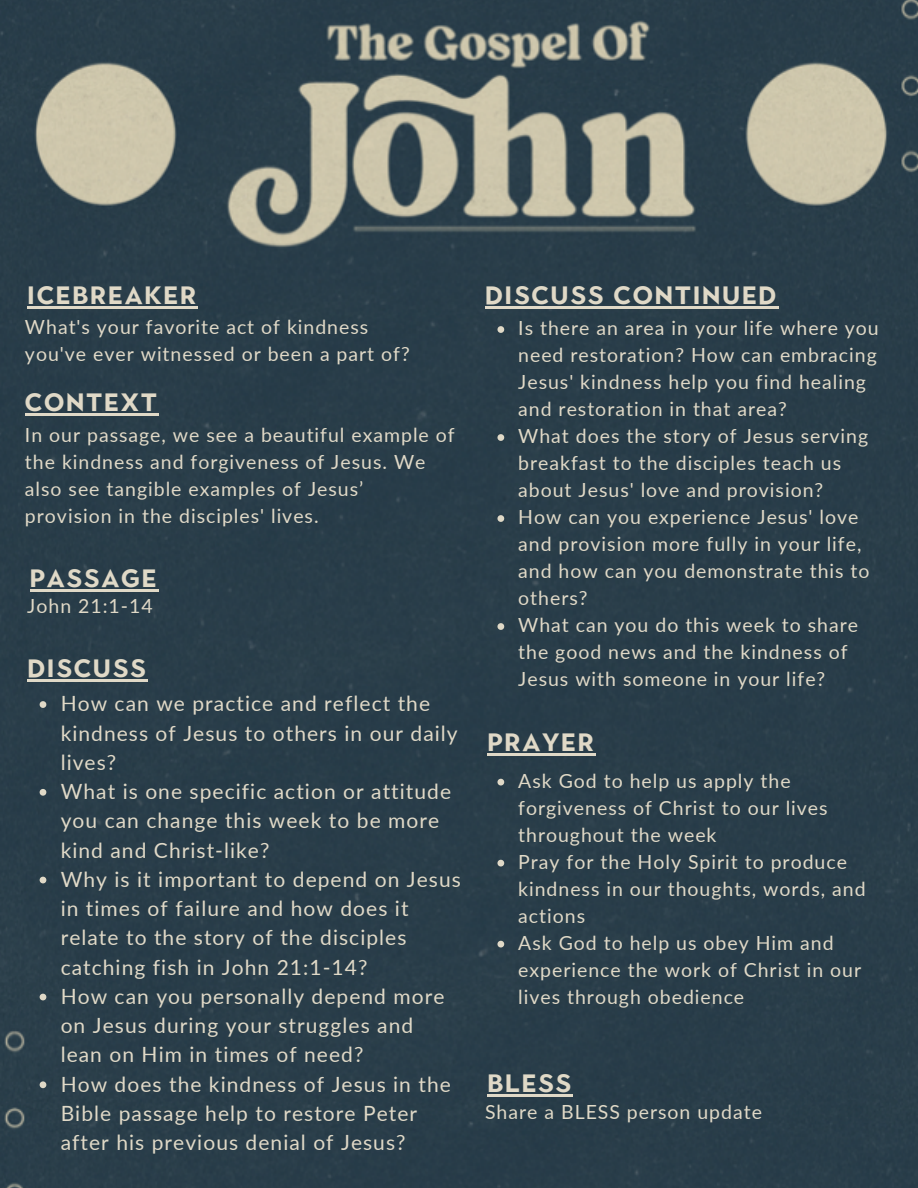
<style>
.page{position:relative;width:918px;height:1188px;background:#fff}
.page>*{position:absolute;margin:0;border:0;box-sizing:border-box;transform-origin:0 0}
.t1{font:700 25.05px "Town 10 Display";letter-spacing:.07em;color:#e0d9c7}
.t2{font:21px/29.2px "Lato";letter-spacing:.05em;color:#e0d9c7}
.t3{font:19.5px/27px "Lato";letter-spacing:.05em;color:#e0d9c7}
</style>
<div class="page">
<img style="left:0;top:0;width:918px;height:1188px">
<hr style="left:27px;top:306px;width:171px;height:3px;background:#e0d9c7">
<hr style="left:25px;top:414px;width:134px;height:2px;background:#e0d9c7">
<hr style="left:30px;top:589px;width:128px;height:2px;background:#e0d9c7">
<hr style="left:487px;top:754px;width:109px;height:2px;background:#e0d9c7">
<svg style="left:497px;top:779px;width:7px;height:7px"></svg>
<svg style="left:497px;top:860px;width:7px;height:7px"></svg>
<svg style="left:497px;top:941px;width:7px;height:7px"></svg>
<hr style="left:27px;top:679px;width:121px;height:3px;background:#e0d9c7">
<svg style="left:40px;top:701px;width:6px;height:7px"></svg>
<svg style="left:40px;top:789px;width:6px;height:7px"></svg>
<svg style="left:40px;top:877px;width:6px;height:6px"></svg>
<svg style="left:40px;top:994px;width:6px;height:6px"></svg>
<svg style="left:40px;top:1081px;width:6px;height:7px"></svg>
<hr style="left:485px;top:306px;width:293px;height:3px;background:#e0d9c7">
<svg style="left:497px;top:326px;width:7px;height:7px"></svg>
<svg style="left:497px;top:434px;width:7px;height:7px"></svg>
<svg style="left:497px;top:515px;width:7px;height:7px"></svg>
<svg style="left:497px;top:623px;width:7px;height:7px"></svg>
<hr style="left:487px;top:1094px;width:86px;height:3px;background:#e0d9c7">
<h1 class="t1" style="left:27px;top:280px;width:170px">ICEBREAKER</h1>
<p class="t3" style="left:25px;top:313px;width:386px">What's your favorite act of kindness you've ever witnessed or been a part of?</p>
<h1 class="t1" style="left:25px;top:388px;width:134px">CONTEXT</h1>
<p class="t3" style="left:25px;top:421px;width:431px">In our passage, we see a beautiful example of the kindness and forgiveness of Jesus. We also see tangible examples of Jesus’ provision in the disciples' lives.</p>
<h1 class="t1" style="left:30px;top:563px;width:128px">PASSAGE</h1>
<p class="t3" style="left:27px;top:592px;width:127px">John 21:1-14</p>
<p class="t1" style="left:27px;top:653px;width:120px">DISCUSS</p>
<h1 class="t2" style="left:61px;top:689px;width:399px">How can we practice and reflect the kindness of Jesus to others in our daily lives?</h1>
<p class="t2" style="left:61px;top:776px;width:392px">What is one specific action or attitude you can change this week to be more kind and Christ-like?</p>
<p class="t2" style="left:61px;top:864px;width:402px">Why is it important to depend on Jesus in times of failure and how does it relate to the story of the disciples catching fish in John 21:1-14?</p>
<p class="t2" style="left:61px;top:981px;width:385px">How can you personally depend more on Jesus during your struggles and lean on Him in times of need?</p>
<p class="t2" style="left:61px;top:1069px;width:392px">How does the kindness of Jesus in the<br>Bible passage help to restore Peter after his previous denial of Jesus?</p>
<p class="t1" style="left:485px;top:280px;width:293px">DISCUSS CONTINUED</p>
<h1 class="t3" style="left:518px;top:314px;width:362px">Is there an area in your life where you need restoration? How can embracing Jesus' kindness help you find healing and restoration in that area?</h1>
<p class="t3" style="left:518px;top:422px;width:352px">What does the story of Jesus serving breakfast to the disciples teach us about Jesus' love and provision?</p>
<p class="t3" style="left:518px;top:503px;width:353px">How can you experience Jesus' love and provision more fully in your life, and how can you demonstrate this to others?</p>
<p class="t3" style="left:518px;top:611px;width:341px">What can you do this week to share the good news and the kindness of<br>Jesus with someone in your life?</p>
<p class="t1" style="left:487px;top:728px;width:108px">PRAYER</p>
<p class="t3" style="left:518px;top:767px;width:311px">Ask God to help us apply the forgiveness of Christ to our lives throughout the week</p>
<p class="t3" style="left:518px;top:848px;width:349px">Pray for the Holy Spirit to produce kindness in our thoughts, words, and actions</p>
<p class="t3" style="left:518px;top:929px;width:344px">Ask God to help us obey Him and experience the work of Christ in our lives through obedience</p>
<h1 class="t1" style="left:487px;top:1068px;width:85px">BLESS</h1>
<p class="t3" style="left:485px;top:1098px;width:278px">Share a BLESS person update</p>
</div>
